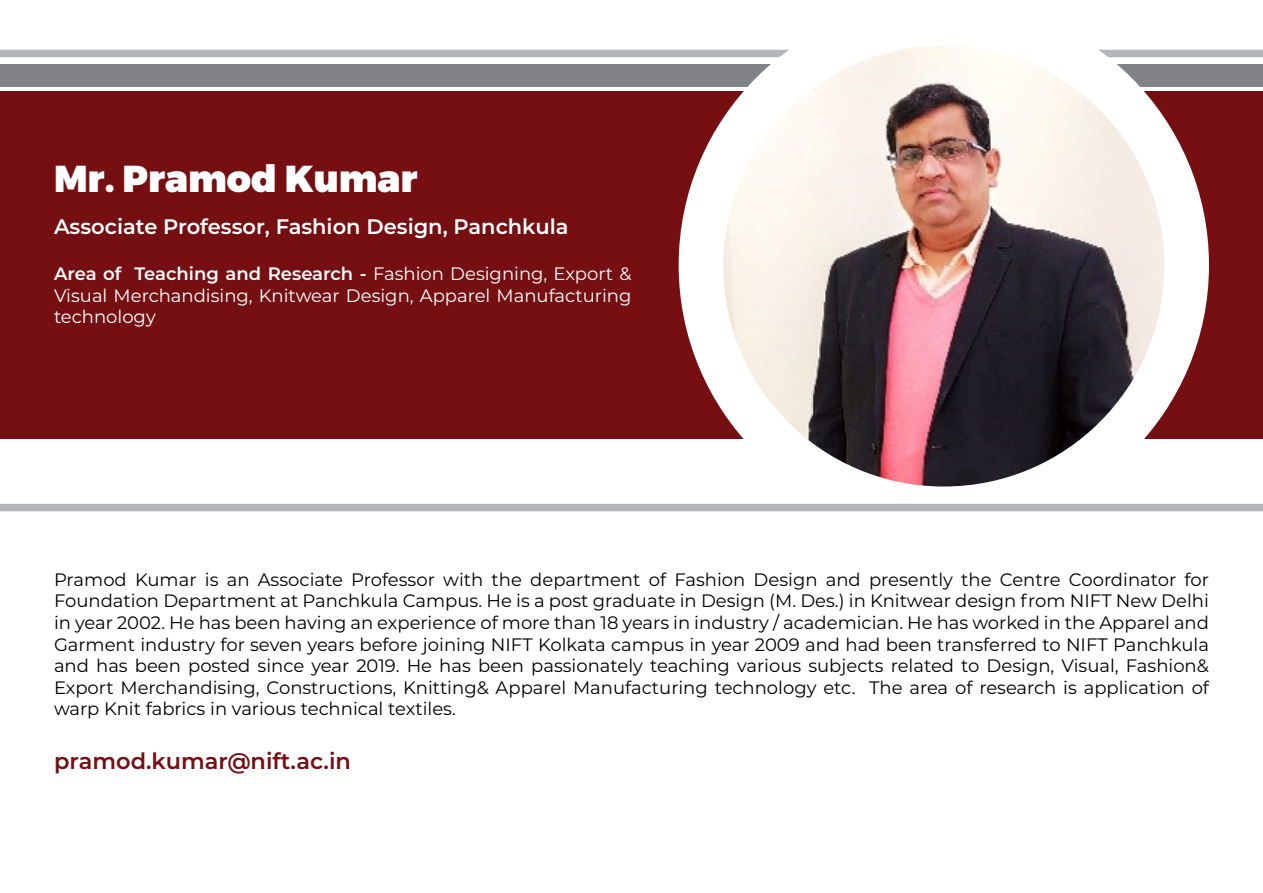
<style>
.page{position:relative;width:1263px;height:893px;background:#fff}
.page>*{position:absolute;margin:0;border:0;box-sizing:border-box;transform-origin:0 0}
.t1{font:900 37.5px "Montserrat";color:#fff}
.t2{font:600 22.5px "Montserrat";color:#750f12}
.t3{font:600 21px "Montserrat";color:#fff}
.t4{font:18px/21.6px "Montserrat";color:#000;text-align:justify}
.t5{font:18px/21.6px "Montserrat";color:#fff;text-align:justify}
.s1{font-weight:600}
</style>
<div class="page">
<div style="left:0;top:50px;width:1263px;height:7px;background:#b3b5b8"></div>
<div style="left:0;top:91px;width:1263px;height:348px;background:#750f12"></div>
<div style="left:0;top:64px;width:1263px;height:22px;background:#818386"></div>
<div style="left:679px;top:0;width:530px;height:530px;background:#fff;border-radius:50%"></div>
<img style="left:723px;top:45px;width:441px;height:441px;border-radius:221px">
<div style="left:0;top:504px;width:1263px;height:7px;background:#b3b5b8"></div>
<h1 class="t1" style="left:54px;top:156px;width:365px">Mr. Pramod Kumar</h1>
<p class="t3" style="left:54px;top:212px;width:516px">Associate Professor, Fashion Design, Panchkula</p>
<p class="t5" style="left:54px;top:262px;width:579px"><span class="s1">Area of Teaching and Research -</span> Fashion Designing, Export &amp; Visual Merchandising, Knitwear Design, Apparel Manufacturing technology</p>
<p class="t4" style="left:54px;top:568px;width:1156px">Pramod Kumar is an Associate Professor with the department of Fashion Design and presently the Centre Coordinator for Foundation Department at Panchkula Campus. He is a post graduate in Design (M. Des.) in Knitwear design from NIFT New Delhi in year 2002. He has been having an experience of more than 18 years in industry / academician. He has worked in the Apparel and Garment industry for seven years before joining NIFT Kolkata campus in year 2009 and had been transferred to NIFT Panchkula and has been posted since year 2019. He has been passionately teaching various subjects related to Design, Visual, Fashion&amp; Export Merchandising, Constructions, Knitting&amp; Apparel Manufacturing technology etc. The area of research is application of warp Knit fabrics in various technical textiles.</p>
<p class="t2" style="left:54px;top:745px;width:298px">pramod.kumar@nift.ac.in</p>
</div>
